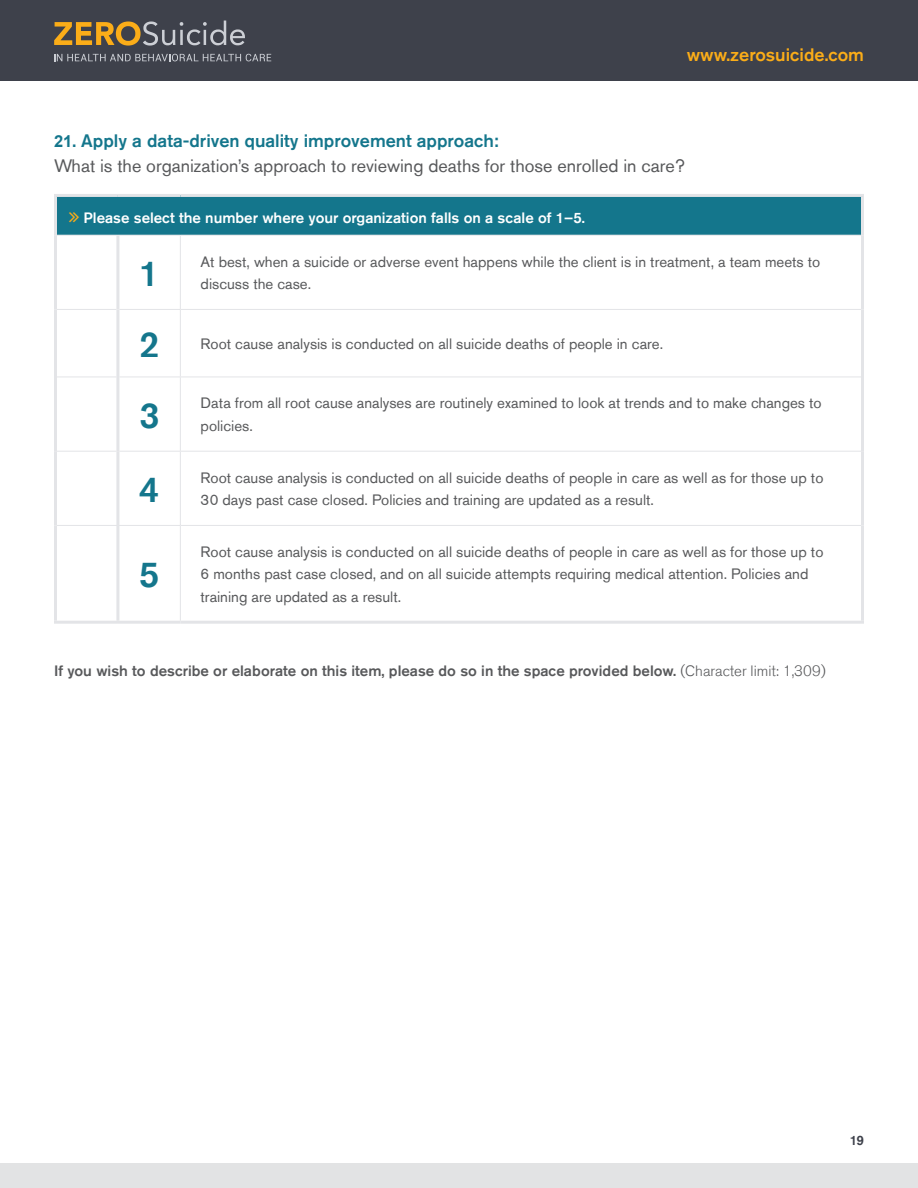
<style>
.page{position:relative;width:918px;height:1188px;background:#fff}
.page>*{position:absolute;margin:0;border:0;box-sizing:border-box;transform-origin:0 0}
.Lg_Numbers{font:500 36px "Akzidenz Grotesk Std";color:#14768c}
.Body_12_15{font:18px/25.2px "Akzidenz Grotesk Std";color:#58595b}
.t1{font:500 18px "Akzidenz Grotesk Std";color:#fbad18}
.Body_AFTER_0_125{font:15px/22.5px "Akzidenz Grotesk Std";color:#58595b}
.Body_AFTER_0_45{font:500 15px "Akzidenz Grotesk Std";color:#58595b}
.Table_head{font:500 15px "Akzidenz Grotesk Std";color:#fff}
.t2{font:500 13.5px "Akzidenz Grotesk Std";color:#3e414b}
.s1{font-family:"Arial";font-weight:700;font-size:16.5px;color:#14768c}
.s2{font-weight:500;color:#14768c}
.s3{font-weight:300}
</style>
<div class="page">
<div style="left:0;top:0;width:918px;height:81px;background:#3e414b"></div>
<svg style="left:54px;top:21px;width:191px;height:25px"></svg>
<svg style="left:54px;top:54px;width:217px;height:7px"></svg>
<div style="left:0;top:1163px;width:918px;height:25px;background:#e2e3e4"></div>
<div style="left:56px;top:195px;width:807px;height:40px;background:#14768c"></div>
<hr style="left:180px;top:309px;width:681px;height:1px;background:#e3e4e7">
<hr style="left:57px;top:377px;width:59px;height:1px;background:#e3e4e7">
<hr style="left:119px;top:377px;width:61px;height:1px;background:#e3e4e7">
<hr style="left:180px;top:377px;width:681px;height:1px;background:#e3e4e7">
<hr style="left:57px;top:451px;width:59px;height:1px;background:#e3e4e7">
<hr style="left:119px;top:451px;width:61px;height:1px;background:#e3e4e7">
<hr style="left:180px;top:451px;width:681px;height:1px;background:#e3e4e7">
<hr style="left:57px;top:309px;width:59px;height:1px;background:#e3e4e7">
<hr style="left:119px;top:309px;width:61px;height:1px;background:#e3e4e7">
<hr style="left:57px;top:235px;width:61px;height:1px;background:#e3e4e7">
<hr style="left:118px;top:235px;width:62px;height:1px;background:#e3e4e7">
<hr style="left:180px;top:236px;width:1px;height:73px;background:#e3e4e7">
<hr style="left:180px;top:310px;width:1px;height:67px;background:#e3e4e7">
<hr style="left:180px;top:377px;width:1px;height:74px;background:#e3e4e7">
<hr style="left:180px;top:452px;width:1px;height:73px;background:#e3e4e7">
<hr style="left:180px;top:235px;width:681px;height:1px;background:#e3e4e7">
<hr style="left:54px;top:194px;width:64px;height:3px;background:#e3e4e7">
<hr style="left:54px;top:197px;width:3px;height:38px;background:#e3e4e7">
<hr style="left:118px;top:194px;width:62px;height:3px;background:#e3e4e7">
<hr style="left:180px;top:194px;width:684px;height:3px;background:#e3e4e7">
<hr style="left:861px;top:197px;width:3px;height:38px;background:#e3e4e7">
<hr style="left:54px;top:235px;width:3px;height:74px;background:#e3e4e7">
<hr style="left:116px;top:236px;width:3px;height:73px;background:#e3e4e7">
<hr style="left:861px;top:235px;width:3px;height:74px;background:#e3e4e7">
<hr style="left:54px;top:309px;width:3px;height:68px;background:#e3e4e7">
<hr style="left:116px;top:309px;width:3px;height:68px;background:#e3e4e7">
<hr style="left:861px;top:309px;width:3px;height:68px;background:#e3e4e7">
<hr style="left:54px;top:377px;width:3px;height:74px;background:#e3e4e7">
<hr style="left:116px;top:377px;width:3px;height:74px;background:#e3e4e7">
<hr style="left:861px;top:377px;width:3px;height:74px;background:#e3e4e7">
<hr style="left:54px;top:451px;width:3px;height:74px;background:#e3e4e7">
<hr style="left:116px;top:451px;width:3px;height:74px;background:#e3e4e7">
<hr style="left:861px;top:451px;width:3px;height:74px;background:#e3e4e7">
<hr style="left:861px;top:525px;width:3px;height:96px;background:#e3e4e7">
<hr style="left:180px;top:621px;width:684px;height:3px;background:#e3e4e7">
<hr style="left:180px;top:525px;width:681px;height:1px;background:#e3e4e7">
<hr style="left:57px;top:525px;width:61px;height:1px;background:#e3e4e7">
<hr style="left:118px;top:525px;width:62px;height:1px;background:#e3e4e7">
<hr style="left:180px;top:526px;width:1px;height:95px;background:#e3e4e7">
<hr style="left:54px;top:525px;width:3px;height:96px;background:#e3e4e7">
<hr style="left:116px;top:526px;width:3px;height:95px;background:#e3e4e7">
<hr style="left:54px;top:621px;width:64px;height:3px;background:#e3e4e7">
<hr style="left:118px;top:621px;width:62px;height:3px;background:#e3e4e7">
<p class="t1" style="left:687px;top:44px;width:179px">www.zerosuicide.com</p>
<p class="Body_12_15" style="left:54px;top:128px;width:632px"><span class="s1">21</span><span class="s2">. Apply a data-driven quality improvement approach:<br></span>What is the organization’s approach to reviewing deaths for those enrolled in care?</p>
<p class="Table_head" style="left:84px;top:209px;width:503px">Please select the number where your organization falls on a scale of 1–5.</p>
<p class="Lg_Numbers" style="left:139px;top:251px;width:22px">1</p>
<p class="Body_AFTER_0_125" style="left:201px;top:250px;width:621px">At best, when a suicide or adverse event happens while the client is in treatment, a team meets to discuss the case.</p>
<p class="Lg_Numbers" style="left:139px;top:322px;width:22px">2</p>
<p class="Body_AFTER_0_125" style="left:201px;top:332px;width:464px">Root cause analysis is conducted on all suicide deaths of people in care.</p>
<p class="Lg_Numbers" style="left:139px;top:393px;width:22px">3</p>
<p class="Body_AFTER_0_125" style="left:201px;top:392px;width:623px">Data from all root cause analyses are routinely examined to look at trends and to make changes to policies.</p>
<p class="Lg_Numbers" style="left:139px;top:467px;width:22px">4</p>
<p class="Body_AFTER_0_125" style="left:201px;top:466px;width:624px">Root cause analysis is conducted on all suicide deaths of people in care as well as for those up to<br>30 days past case closed. Policies and training are updated as a result.</p>
<p class="Lg_Numbers" style="left:139px;top:553px;width:22px">5</p>
<p class="Body_AFTER_0_125" style="left:201px;top:540px;width:624px">Root cause analysis is conducted on all suicide deaths of people in care as well as for those up to<br>6 months past case closed, and on all suicide attempts requiring medical attention. Policies and training are updated as a result.</p>
<p class="Body_AFTER_0_45" style="left:54px;top:661px;width:773px">If you wish to describe or elaborate on this item, please do so in the space provided below. <span class="s3">(Character limit: 1,309)</span></p>
<p class="t2" style="left:850px;top:1132px;width:16px">19</p>
</div>
